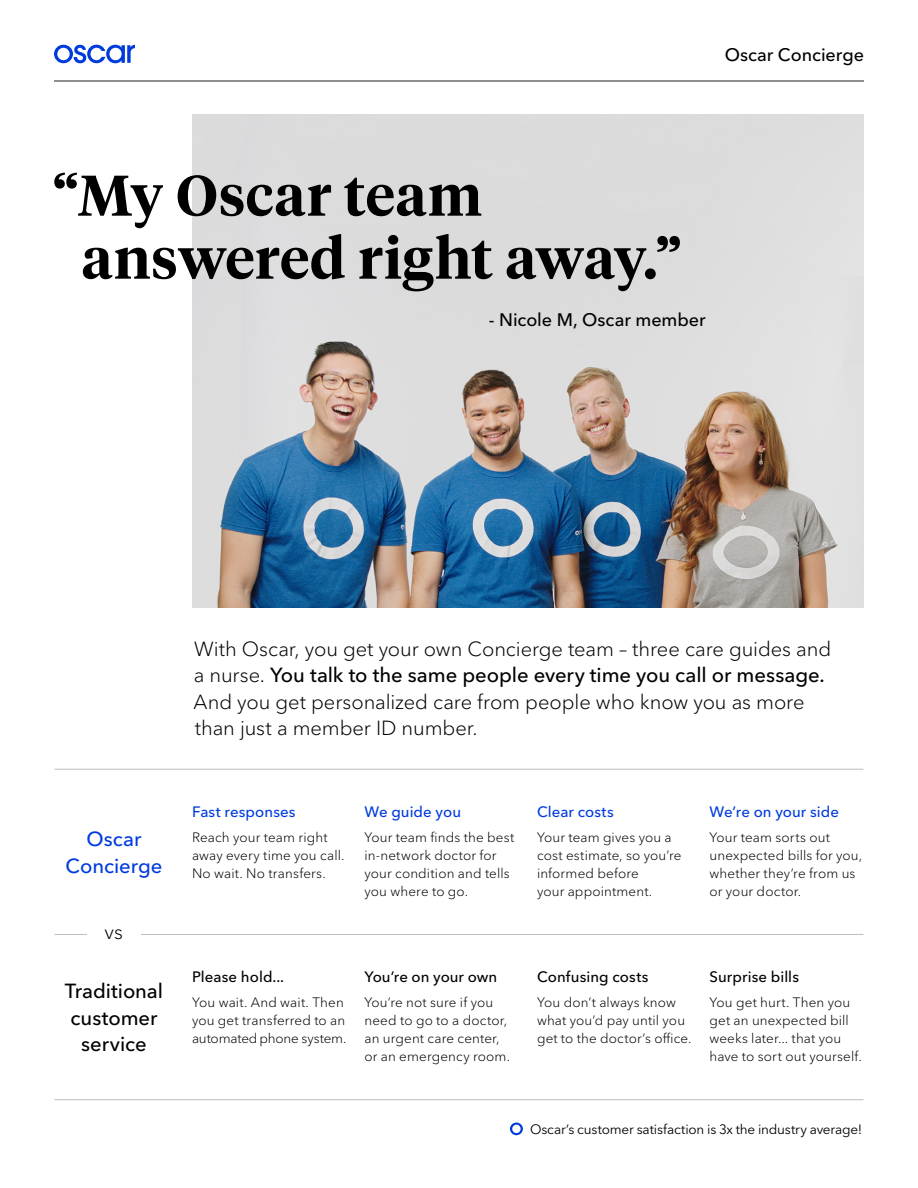
<style>
.page{position:relative;width:918px;height:1188px;background:#fff}
.page>*{position:absolute;margin:0;border:0;box-sizing:border-box;transform-origin:0 0}
.t1{font:600 57px/63px "Tiempos Headline";letter-spacing:.01em;color:#000}
.Opener{font:300 20.25px/26.2px "Avenir Next LT Pro";letter-spacing:-.005em;color:#000}
.Opener_Med{font:500 20.25px/26.2px "Avenir Next LT Pro";letter-spacing:-.005em;color:#000;text-align:center}
.H1_Med{font:500 20.25px/26.2px "Avenir Next LT Pro";color:#003bde;text-align:center}
.H1_Med-2{font:500 18px "Avenir Next LT Pro";color:#000}
.t2{font:500 15px "Avenir Next LT Pro";letter-spacing:.005em;color:#000}
.t3{font:500 15px "Avenir Next LT Pro";letter-spacing:.005em;color:#003bde}
.Body{font:300 13.5px/18px "Avenir Next LT Pro";letter-spacing:.01em;color:#000}
.Body-2{font:13.5px "Avenir Next LT Pro";letter-spacing:-.01em;color:#000}
.s1{font-weight:500}
</style>
<div class="page">
<svg style="left:54px;top:45px;width:81px;height:18px"></svg>
<hr style="left:54px;top:81px;width:810px;height:1px;background:#231f20">
<hr style="left:141px;top:934px;width:722px;height:1px;background:#bcbdc0">
<hr style="left:55px;top:934px;width:32px;height:1px;background:#bcbdc0">
<hr style="left:55px;top:1099px;width:808px;height:1px;background:#bcbdc0">
<hr style="left:55px;top:769px;width:808px;height:1px;background:#bcbdc0">
<img style="left:192px;top:115px;width:672px;height:493px">
<svg style="left:510px;top:1123px;width:13px;height:12px"></svg>
<p class="H1_Med-2" style="left:725px;top:44px;width:141px">Oscar Concierge</p>
<p class="t1" style="left:82px;top:161px;width:602px;text-indent:-30px">“My Oscar team answered right away.”</p>
<p class="H1_Med-2" style="left:489px;top:309px;width:218px">- Nicole M, Oscar member</p>
<p class="H1_Med" style="left:66px;top:826px;width:98px">Oscar<br>Concierge</p>
<p class="Opener" style="left:104px;top:918px;width:20px">vs</p>
<p class="Opener_Med" style="left:65px;top:978px;width:100px">Traditional customer service</p>
<p class="Opener" style="left:194px;top:636px;width:639px">With Oscar, you get your own Concierge team – three care guides and a nurse. <span class="s1">You talk to the same people every time you call or message.<br></span>And you get personalized care from people who know you as more than just a member ID number.</p>
<h2 class="t3" style="left:192px;top:803px;width:105px">Fast responses</h2>
<p class="Body" style="left:192px;top:828px;width:154px">Reach your team right away every time you call.<br>No wait. No transfers.</p>
<h2 class="t3" style="left:364px;top:803px;width:98px">We guide you</h2>
<p class="Body" style="left:364px;top:828px;width:151px">Your team finds the best in-network doctor for your condition and tells you where to go.</p>
<h2 class="t3" style="left:537px;top:803px;width:78px">Clear costs</h2>
<p class="Body" style="left:537px;top:828px;width:146px">Your team gives you a cost estimate, so you’re informed before<br>your appointment.</p>
<h2 class="t3" style="left:710px;top:803px;width:131px">We’re on your side</h2>
<p class="Body" style="left:710px;top:828px;width:154px">Your team sorts out unexpected bills for you, whether they’re from us or your doctor.</p>
<h2 class="t2" style="left:192px;top:968px;width:94px">Please hold...</h2>
<p class="Body" style="left:192px;top:994px;width:156px">You wait. And wait. Then you get transferred to an automated phone system.</p>
<h2 class="t2" style="left:364px;top:968px;width:134px">You’re on your own</h2>
<p class="Body" style="left:364px;top:994px;width:147px">You’re not sure if you need to go to a doctor, an urgent care center, or an emergency room.</p>
<h2 class="t2" style="left:537px;top:968px;width:113px">Confusing costs</h2>
<p class="Body" style="left:537px;top:994px;width:156px">You don’t always know what you’d pay until you get to the doctor’s office.</p>
<h2 class="t2" style="left:710px;top:968px;width:91px">Surprise bills</h2>
<p class="Body" style="left:710px;top:994px;width:154px">You get hurt. Then you get an unexpected bill weeks later... that you have to sort out yourself.</p>
<p class="Body-2" style="left:530px;top:1121px;width:334px">Oscar’s customer satisfaction is 3x the industry average!</p>
</div>
